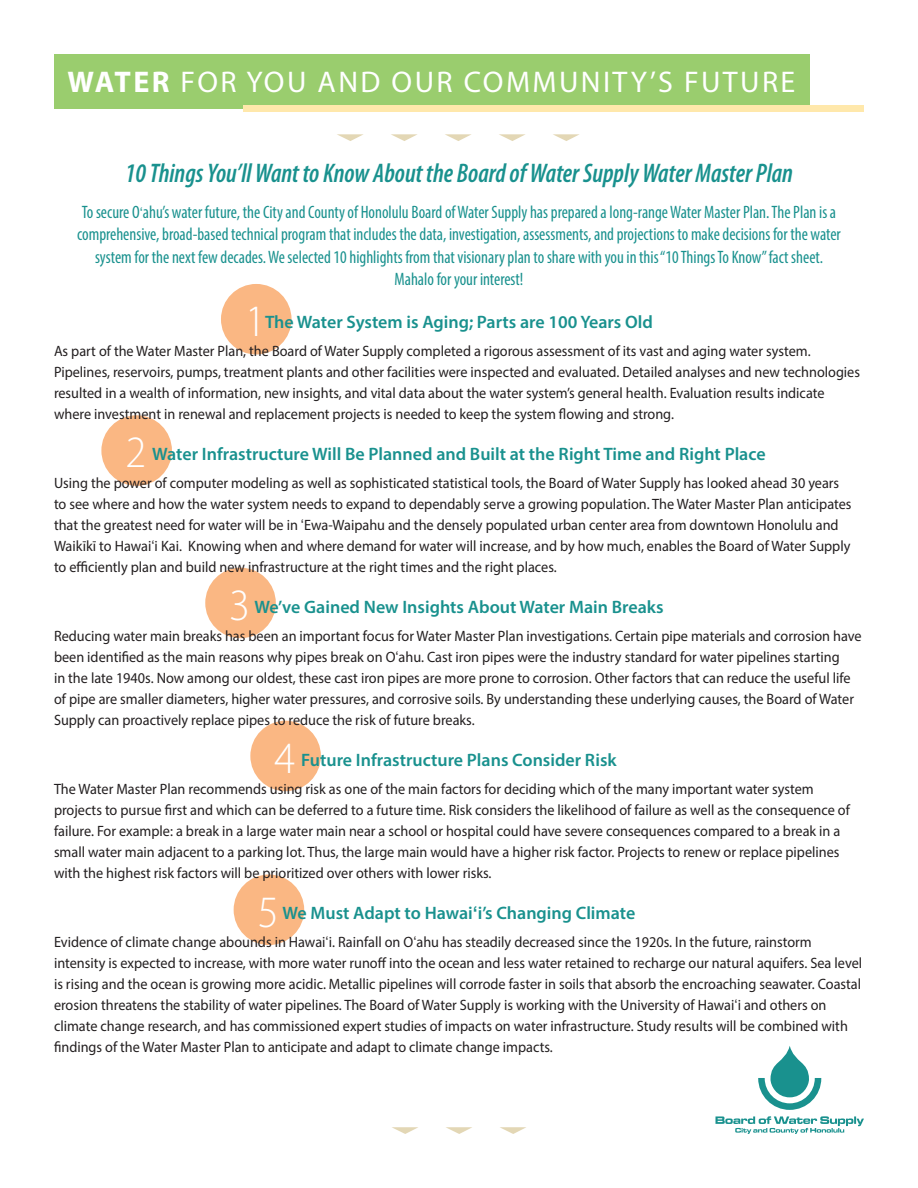
<style>
.page{position:relative;width:918px;height:1188px;background:#fff}
.page>*{position:absolute;margin:0;border:0;box-sizing:border-box;transform-origin:0 0}
.Body_text{font:300 45px "Myriad Pro";color:#fff;scale:.95 1}
.t1{font:30px "Myriad Pro";letter-spacing:.08em;color:#fff}
.Body_text-2{font:italic 600 condensed 27px "Myriad Pro";color:#19918e;scale:.95 1}
.Body_text-3{font:condensed 18px/22.5px "Myriad Pro";color:#19918e;text-align:center;scale:.95 1}
.Header_2{font:600 18px "Myriad Pro";color:#19918e}
.Body_text-4{font:15px/21px "Myriad Pro";color:#231f20;scale:.95 1}
.s1{font-weight:700}
.s2{font-family:"Arial";font-stretch:normal;font-size:15px}
.s3{font-family:"Arial"}
.s4{font-family:"Arial";font-weight:700}
</style>
<div class="page">
<div style="left:234px;top:874px;width:70px;height:71px;background:#fab783;border-radius:50%"></div>
<div style="left:250px;top:721px;width:71px;height:70px;background:#fab783;border-radius:50%"></div>
<div style="left:205px;top:568px;width:71px;height:70px;background:#fab783;border-radius:50%"></div>
<div style="left:101px;top:415px;width:71px;height:71px;background:#fab783;border-radius:50%"></div>
<div style="left:221px;top:284px;width:71px;height:71px;background:#fab783;border-radius:50%"></div>
<svg style="left:758px;top:1046px;width:63px;height:64px"></svg>
<svg style="left:716px;top:1116px;width:148px;height:18px"></svg>
<svg style="left:445px;top:134px;width:26px;height:7px"></svg>
<svg style="left:499px;top:134px;width:26px;height:7px"></svg>
<svg style="left:391px;top:134px;width:26px;height:7px"></svg>
<svg style="left:553px;top:134px;width:26px;height:7px"></svg>
<svg style="left:337px;top:134px;width:26px;height:7px"></svg>
<div style="left:54px;top:54px;width:756px;height:54px;background:#9acd6e"></div>
<div style="left:243px;top:105px;width:621px;height:7px;background:#ffe8ab"></div>
<svg style="left:446px;top:1127px;width:26px;height:7px"></svg>
<svg style="left:500px;top:1127px;width:26px;height:7px"></svg>
<svg style="left:392px;top:1127px;width:26px;height:7px"></svg>
<p class="t1" style="left:68px;top:63px;width:729px"><span class="s1">WATER</span> FOR YOU AND OUR COMMUNITY’S FUTURE</p>
<p class="Body_text-2" style="left:125px;top:156px;width:705px">10 Things You’ll Want to Know About the Board of Water Supply Water Master Plan</p>
<p class="Body_text-3" style="left:77px;top:200px;width:805px">To secure O<span class="s2">‘</span>ahu’s water future, the City and County of Honolulu Board of Water Supply has prepared a long-range Water Master Plan. The Plan is a comprehensive, broad-based technical program that includes the data, investigation, assessments, and projections to make decisions for the water system for the next few decades. We selected 10 highlights from that visionary plan to share with you in this “10 Things To Know” fact sheet.<br>Mahalo for your interest!</p>
<p class="Body_text" style="left:245px;top:296px;width:23px">1</p>
<p class="Header_2" style="left:265px;top:311px;width:389px">The Water System is Aging; Parts are 100 Years Old</p>
<p class="Body_text-4" style="left:54px;top:340px;width:850px">As part of the Water Master Plan, the Board of Water Supply completed a rigorous assessment of its vast and aging water system.<br>Pipelines, reservoirs, pumps, treatment plants and other facilities were inspected and evaluated. Detailed analyses and new technologies resulted in a wealth of information, new insights, and vital data about the water system’s general health. Evaluation results indicate where investment in renewal and replacement projects is needed to keep the system flowing and strong.</p>
<p class="Header_2" style="left:152px;top:443px;width:615px">Water Infrastructure Will Be Planned and Built at the Right Time and Right Place</p>
<p class="Body_text-4" style="left:54px;top:472px;width:841px">Using the power of computer modeling as well as sophisticated statistical tools, the Board of Water Supply has looked ahead 30 years to see where and how the water system needs to expand to dependably serve a growing population. The Water Master Plan anticipates that the greatest need for water will be in <span class="s3">‘</span>Ewa-Waipahu and the densely populated urban center area from downtown Honolulu and Waikīkī to Hawai<span class="s3">‘</span>i Kai. Knowing when and where demand for water will increase, and by how much, enables the Board of Water Supply to efficiently plan and build new infrastructure at the right times and the right places.</p>
<p class="Header_2" style="left:254px;top:596px;width:411px">We’ve Gained New Insights About Water Main Breaks</p>
<p class="Body_text-4" style="left:54px;top:625px;width:852px">Reducing water main breaks has been an important focus for Water Master Plan investigations. Certain pipe materials and corrosion have been identified as the main reasons why pipes break on O<span class="s3">‘</span>ahu. Cast iron pipes were the industry standard for water pipelines starting<br>in the late 1940s. Now among our oldest, these cast iron pipes are more prone to corrosion. Other factors that can reduce the useful life of pipe are smaller diameters, higher water pressures, and corrosive soils. By understanding these underlying causes, the Board of Water Supply can proactively replace pipes to reduce the risk of future breaks.</p>
<p class="Header_2" style="left:301px;top:749px;width:317px">Future Infrastructure Plans Consider Risk</p>
<p class="Body_text-4" style="left:54px;top:778px;width:839px">The Water Master Plan recommends using risk as one of the main factors for deciding which of the many important water system projects to pursue first and which can be deferred to a future time. Risk considers the likelihood of failure as well as the consequence of failure. For example: a break in a large water main near a school or hospital could have severe consequences compared to a break in a small water main adjacent to a parking lot. Thus, the large main would have a higher risk factor. Projects to renew or replace pipelines with the highest risk factors will be prioritized over others with lower risks.</p>
<p class="Header_2" style="left:283px;top:902px;width:354px">We Must Adapt to Hawai<span class="s4">‘</span>i’s Changing Climate</p>
<p class="Body_text-4" style="left:54px;top:931px;width:852px">Evidence of climate change abounds in Hawai<span class="s3">‘</span>i. Rainfall on O<span class="s3">‘</span>ahu has steadily decreased since the 1920s. In the future, rainstorm intensity is expected to increase, with more water runoff into the ocean and less water retained to recharge our natural aquifers. Sea level is rising and the ocean is growing more acidic. Metallic pipelines will corrode faster in soils that absorb the encroaching seawater. Coastal erosion threatens the stability of water pipelines. The Board of Water Supply is working with the University of Hawai<span class="s3">‘</span>i and others on climate change research, and has commissioned expert studies of impacts on water infrastructure. Study results will be combined with findings of the Water Master Plan to anticipate and adapt to climate change impacts.</p>
<p class="Body_text" style="left:125px;top:428px;width:23px">2</p>
<p class="Body_text" style="left:229px;top:580px;width:23px">3</p>
<p class="Body_text" style="left:274px;top:733px;width:23px">4</p>
<p class="Body_text" style="left:258px;top:887px;width:23px">5</p>
</div>
